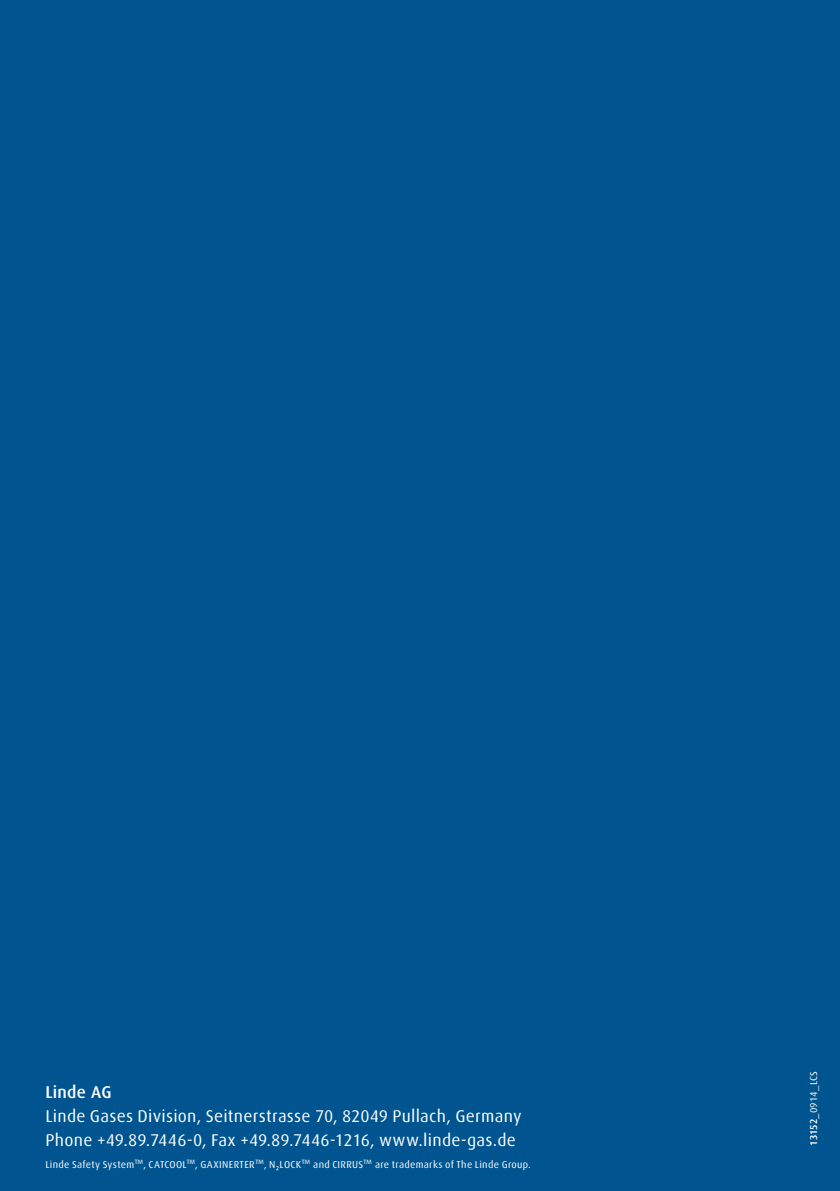
<style>
.page{position:relative;width:840px;height:1191px;background:#fff}
.page>*{position:absolute;margin:0;border:0;box-sizing:border-box;transform-origin:0 0}
.t1{font:17px/23.8px "Linde Dax Global";letter-spacing:.015em;color:#fff}
.t2{font:500 17px "Linde Dax Global";letter-spacing:.015em;color:#fff}
.t3{font:10px "Linde Dax Global";letter-spacing:.025em;color:#fff}
.s1{font-weight:500}
</style>
<div class="page">
<div style="left:0;top:0;width:839px;height:1191px;background:#005590"></div>
<p class="t2" style="left:45px;top:1082px;width:68px">Linde AG</p>
<p class="t1" style="left:45px;top:1104px;width:477px">Linde Gases Division, Seitnerstrasse 70, 82049 Pullach, Germany<br>Phone +49.89.7446-0, Fax +49.89.7446-1216, www.linde-gas.de</p>
<p class="t3" style="left:45px;top:1159px;width:486px">Linde Safety System™, CATCOOL™, GAXINERTER™, N₂LOCK™ and CIRRUS™ are trademarks of The Linde Group.</p>
<p class="t3" style="left:807px;top:1145px;width:76px;rotate:-90deg"><span class="s1">13152</span>_0914_LCS</p>
</div>
